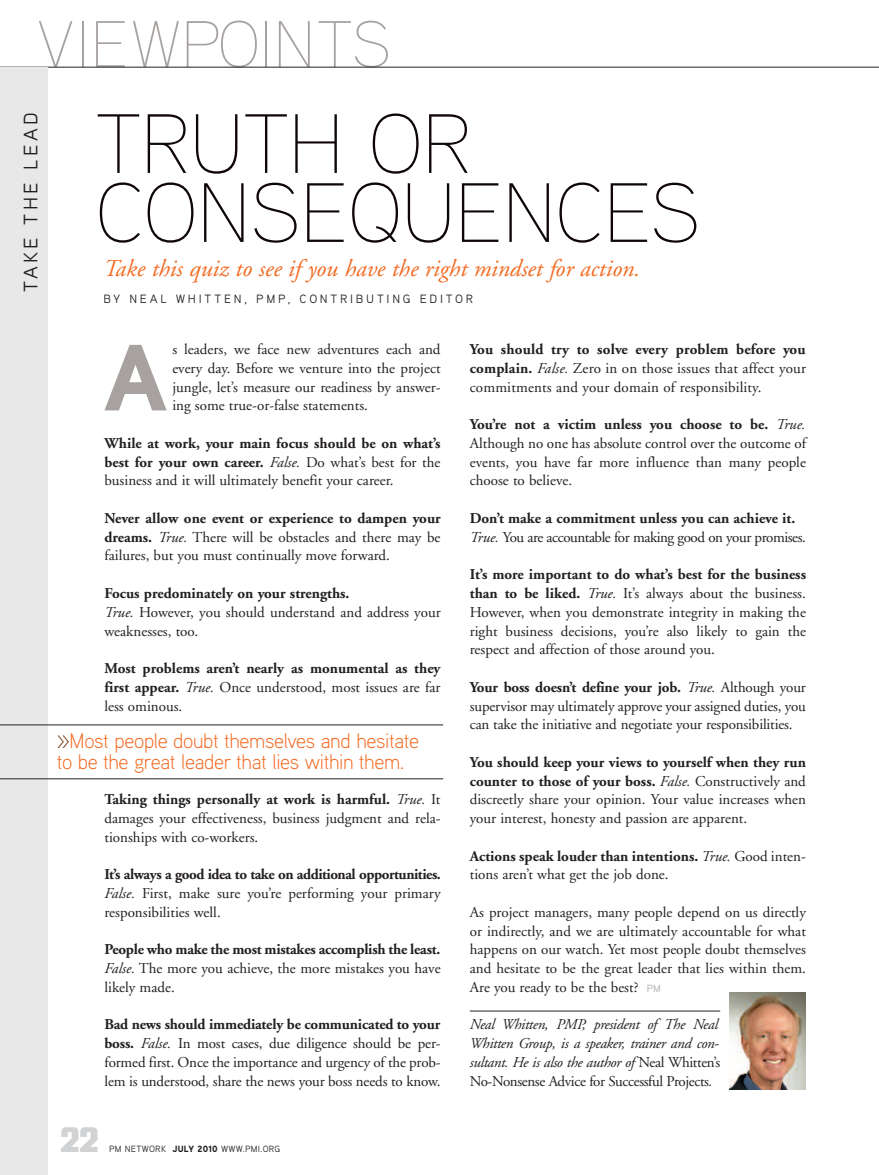
<style>
.page{position:relative;width:879px;height:1175px;background:#fff}
.page>*{position:absolute;margin:0;border:0;box-sizing:border-box;transform-origin:0 0}
.t1{font:900 93.9px "Aaux Pro";color:#a7a2a0}
.t2{font:100 84px/69px "Aaux Pro";letter-spacing:.005em;color:#0e0607}
.t3{font:100 65.7px "Aaux Pro";letter-spacing:.01em;color:#a7a2a0}
.t4{font:700 31.5px "OPTI Cirrus";color:#d1d2d4}
.t5{font:italic 24px "Adobe Garamond";color:#f36a21}
.t6{font:300 21px/21px "Aaux Pro";letter-spacing:-.015em;color:#f36a21}
.t7{font:19.5px "Aaux Pro";letter-spacing:.175em;color:#231f20}
.t8{font:15px/18.8px "Adobe Garamond";color:#231f20;text-align:justify}
.t9{font:italic 15px/18.8px "Adobe Garamond";letter-spacing:-.025em;color:#231f20}
.t10{font:700 15px/18.8px "Adobe Garamond";color:#231f20;text-align:justify}
.t11{font:15px/18.8px "Adobe Garamond";letter-spacing:-.03em;color:#231f20}
.t12{font:12px "Aaux Pro";letter-spacing:.23em;color:#231f20}
.t13{font:9px "Aaux Pro";letter-spacing:.03em;color:#231f20}
.s1{font-weight:700}
.s2{font-style:italic}
.s3{font-weight:400;font-style:italic}
.s4{font-weight:400}
.s5{font-size:18px;color:#6e2e00}
.s6{font-weight:900}
.s7{font-family:"Aaux Pro";font-weight:500;font-size:10.5px;color:#bcbdc0}
.s8{font-style:normal}
</style>
<div class="page">
<hr style="left:0;top:67px;width:878px;height:1px;background:#231f20">
<hr style="left:470px;top:1010px;width:250px;height:1px;background:#231f20">
<div style="left:0;top:68px;width:48px;height:1106px;background:#e9e8e8"></div>
<img style="left:729px;top:992px;width:77px;height:97px">
<hr style="left:0;top:778px;width:443px;height:1px;background:#231f20">
<hr style="left:0;top:724px;width:443px;height:1px;background:#231f20">
<h3 class="t3" style="left:38px;top:21px;width:355px">VIEWPOINTS</h3>
<h3 class="t7" style="left:24px;top:292px;width:181px;rotate:-90deg">TAKE THE LEAD</h3>
<h2 class="t2" style="left:96px;top:118px;width:605px">TRUTH OR<br>CONSEQUENCES</h2>
<h3 class="t5" style="left:103px;top:259px;width:538px">Take this quiz to see if you have the right mindset for action.</h3>
<p class="t12" style="left:103px;top:294px;width:371px">BY NEAL WHITTEN, PMP, CONTRIBUTING EDITOR</p>
<h1 class="t1" style="left:104px;top:345px;width:64px">A</h1>
<p class="t8" style="left:172px;top:341px;width:270px">s leaders, we face new adventures each and every day. Before we venture into the project jungle, let’s measure our readiness by answer&shy;ing some true-or-false statements.</p>
<p class="t8" style="left:104px;top:435px;width:338px"><span class="s1">While at work, your main focus should be on what’s best for your own career.</span> <span class="s2">False.</span> Do what’s best for the business and it will ultimately benefit your career.</p>
<p class="t8" style="left:104px;top:510px;width:338px"><span class="s1">Never allow one event or experience to dampen your dreams.</span> <span class="s2">True.</span> There will be obstacles and there may be failures, but you must continually move forward.</p>
<p class="t8" style="left:104px;top:585px;width:338px;text-align:left"><span class="s1">Focus predominately on your strengths.<br></span><span class="s2">True.</span> However, you should understand and address your weaknesses, too.</p>
<p class="t10" style="left:104px;top:660px;width:338px">Most problems aren’t nearly as monumental as they first appear. <span class="s3">True.</span> <span class="s4">Once understood, most issues are far less ominous.</span></p>
<h3 class="t6" style="left:57px;top:732px;width:364px"><span class="s5">&gt;&gt;</span>Most people doubt themselves and hesitate to be the great leader that lies within them.</h3>
<p class="t8" style="left:104px;top:791px;width:338px"><span class="s1">Taking things personally at work is harmful.</span> <span class="s2">True.</span> It damages your effectiveness, business judgment and rela&shy;tionships with co-workers.</p>
<p class="t8" style="left:104px;top:866px;width:338px"><span class="s1">It’s always a good idea to take on additional opportunities.<br></span><span class="s2">False.</span> First, make sure you’re performing your primary responsibilities well.</p>
<p class="t8" style="left:104px;top:941px;width:338px"><span class="s1">People who make the most mistakes accomplish the least.<br></span><span class="s2">False.</span> The more you achieve, the more mistakes you have likely made.</p>
<p class="t8" style="left:104px;top:1016px;width:338px"><span class="s1">Bad news should immediately be communicated to your boss.</span> <span class="s2">False.</span> In most cases, due diligence should be per&shy;formed first. Once the importance and urgency of the prob&shy;lem is understood, share the news your boss needs to know.</p>
<h3 class="t4" style="left:58px;top:1122px;width:41px">22</h3>
<p class="t13" style="left:109px;top:1145px;width:173px">PM NETWORK <span class="s6">JULY 2010</span> WWW.PMI.ORG</p>
<p class="t8" style="left:470px;top:341px;width:338px"><span class="s1">You should try to solve every problem before you complain.</span> <span class="s2">False.</span> Zero in on those issues that affect your commitments and your domain of responsibility.</p>
<p class="t8" style="left:470px;top:416px;width:338px"><span class="s1">You’re not a victim unless you choose to be.</span> <span class="s2">True.<br></span>Although no one has absolute control over the outcome of events, you have far more influence than many people choose to believe.</p>
<p class="t11" style="left:470px;top:510px;width:337px"><span class="s1">Don’t make a commitment unless you can achieve it.<br></span><span class="s2">True.</span> You are accountable for making good on your promises.</p>
<p class="t8" style="left:470px;top:566px;width:338px"><span class="s1">It’s more important to do what’s best for the business than to be liked.</span> <span class="s2">True.</span> It’s always about the business.<br>However, when you demonstrate integrity in making the right business decisions, you’re also likely to gain the respect and affection of those around you.</p>
<p class="t8" style="left:470px;top:679px;width:338px"><span class="s1">Your boss doesn’t define your job.</span> <span class="s2">True.</span> Although your supervisor may ultimately approve your assigned duties, you can take the initiative and negotiate your responsibilities.</p>
<p class="t8" style="left:470px;top:754px;width:338px"><span class="s1">You should keep your views to yourself when they run counter to those of your boss.</span> <span class="s2">False.</span> Constructively and discreetly share your opinion. Your value increases when your interest, honesty and passion are apparent.</p>
<p class="t8" style="left:470px;top:847px;width:338px"><span class="s1">Actions speak louder than intentions.</span> <span class="s2">True.</span> Good inten&shy;tions aren’t what get the job done.</p>
<p class="t8" style="left:470px;top:904px;width:338px">As project managers, many people depend on us directly or indirectly, and we are ultimately accountable for what happens on our watch. Yet most people doubt themselves and hesitate to be the great leader that lies within them.<br>Are you ready to be the best? <span class="s7">PM</span></p>
<p class="t9" style="left:470px;top:1016px;width:252px">Neal Whitten, PMP, president of The Neal Whitten Group, is a speaker, trainer and con&shy;sultant. He is also the author of <span class="s8">Neal Whitten’s No-Nonsense Advice for Successful Projects</span>.</p>
</div>
